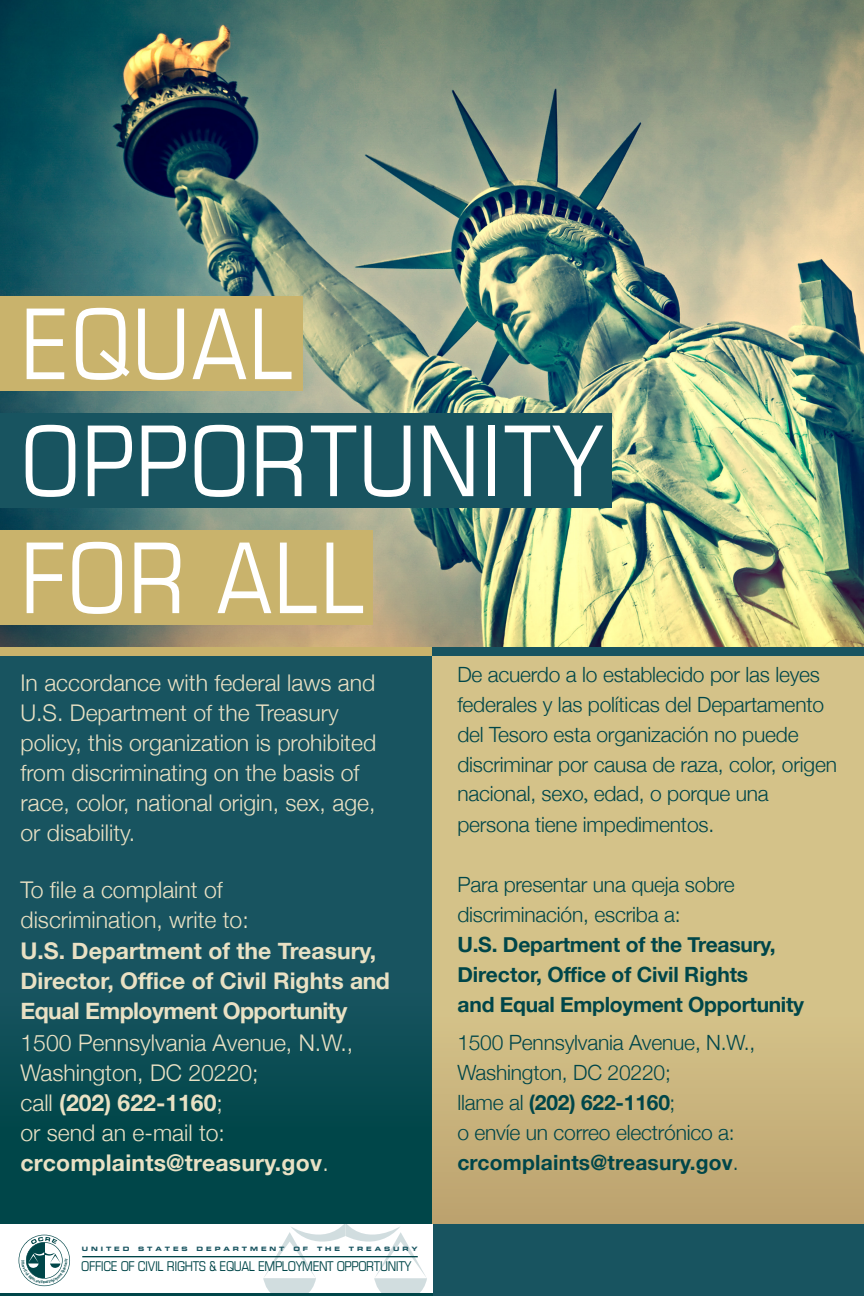
<style>
.page{position:relative;width:864px;height:1296px;background:#fff}
.page>*{position:absolute;margin:0;border:0;box-sizing:border-box;transform-origin:0 0}
.t1{font:condensed 97.5px/117px "Eurostile";letter-spacing:.015em;color:#fff}
.t2{font:300 23px/30px "Helvetica Neue";color:#e9e1c4}
.t3{font:700 23px/30px "Helvetica Neue";color:#e9e1c4}
.t4{font:300 21px/29.8px "Helvetica Neue";letter-spacing:-.01em;color:#004649}
.t5{font:700 21px/30.1px "Helvetica Neue";letter-spacing:-.01em;color:#004649}
.t6{font:condensed 13.5px "Eurostile";letter-spacing:-.025em;color:#004649}
.t7{font:5.95px "Eurostile Bold Extended Two";letter-spacing:.49em;color:#185460}
.s1{font-weight:700}
.s2{font-family:"Minion Pro";font-weight:400}
</style>
<div class="page">
<img style="left:0;top:0;width:864px;height:647px">
<div style="left:0;top:648px;width:864px;height:590px;background:linear-gradient(to bottom,#1f5866,#074a4e)"></div>
<div style="left:0;top:647px;width:864px;height:9px;background:#c9b36c"></div>
<div style="left:433px;top:651px;width:431px;height:595px;background:linear-gradient(to bottom,#daca90,#c4ad78)"></div>
<div style="left:0;top:296px;width:303px;height:95px;background:#c9b36c"></div>
<div style="left:0;top:413px;width:611px;height:95px;background:#185460"></div>
<div style="left:0;top:1225px;width:864px;height:71px;background:#185460"></div>
<div style="left:0;top:530px;width:373px;height:95px;background:#c9b36c"></div>
<div style="left:0;top:1225px;width:433px;height:71px;background:#fff"></div>
<svg style="left:263px;top:1223px;width:164px;height:70px"></svg>
<hr style="left:0;top:1293px;width:433px;height:3px;background:#004649">
<div style="left:432px;top:647px;width:432px;height:9px;background:#185460"></div>
<hr style="left:82px;top:1256px;width:336px;height:1px;background:#004649">
<svg style="left:19px;top:1235px;width:51px;height:51px"></svg>
<h1 class="t1" style="left:21px;top:284px;width:584px">EQUAL<br>OPPORTUNITY<br>FOR ALL</h1>
<p class="t2" style="left:20px;top:666px;width:357px">In accordance with federal laws and U.S. Department of the Treasury policy, this organization is prohibited from discriminating on the basis of race, color, national origin, sex, age, or disability.</p>
<p class="t2" style="left:20px;top:874px;width:230px">To file a complaint of discrimination, write to:</p>
<p class="t3" style="left:20px;top:936px;width:371px">U.S. Department of the Treasury,<br>Director, Office of Civil Rights and<br>Equal Employment Opportunity</p>
<p class="t2" style="left:20px;top:1026px;width:334px">1500 Pennsylvania Avenue, N.W.,<br>Washington, DC 20220;<br>call <span class="s1">(202) 622-1160</span>;<br>or send an e-mail to: <span class="s1">crcomplaints@treasury.gov</span>.</p>
<p class="t7" style="left:82px;top:1245px;width:49px">UNITED</p>
<p class="t7" style="left:138px;top:1245px;width:51px">STATES</p>
<p class="t7" style="left:197px;top:1245px;width:90px">DEPARTMENT</p>
<p class="t7" style="left:293px;top:1245px;width:16px">O F</p>
<p class="t7" style="left:317px;top:1245px;width:25px">THE</p>
<p class="t7" style="left:349px;top:1245px;width:70px">TREASURY</p>
<p class="t6" style="left:81px;top:1259px;width:332px">OFFICE OF CIVIL RIGHTS &amp; EQUAL EMPLOYMENT OPPORTUNITY</p>
<p class="t4" style="left:457px;top:658px;width:381px">De acuerdo a lo establecido por las leyes federales y las políticas del Departamento del Tesoro esta organización no puede discriminar por causa de raza, color, origen nacional, sexo<span class="s2">,</span> edad, o porque una</p>
<p class="t4" style="left:457px;top:808px;width:258px">persona tiene impedimentos.</p>
<p class="t4" style="left:457px;top:868px;width:279px;line-height:30.1px">Para presentar una queja sobre discriminación, escriba a:</p>
<p class="t5" style="left:457px;top:930px;width:348px">U.S. Department of the Treasury,<br>Director, Office of Civil Rights<br>and Equal Employment Opportunity</p>
<p class="t4" style="left:457px;top:1026px;width:299px;line-height:30px">1500 Pennsylvania Avenue, N.W.,<br>Washington, DC 20220;<br>llame al <span class="s1">(202) 622-1160</span>;<br>o envíe un correo electrónico a: <span class="s1">crcomplaints@treasury.gov</span>.</p>
</div>
